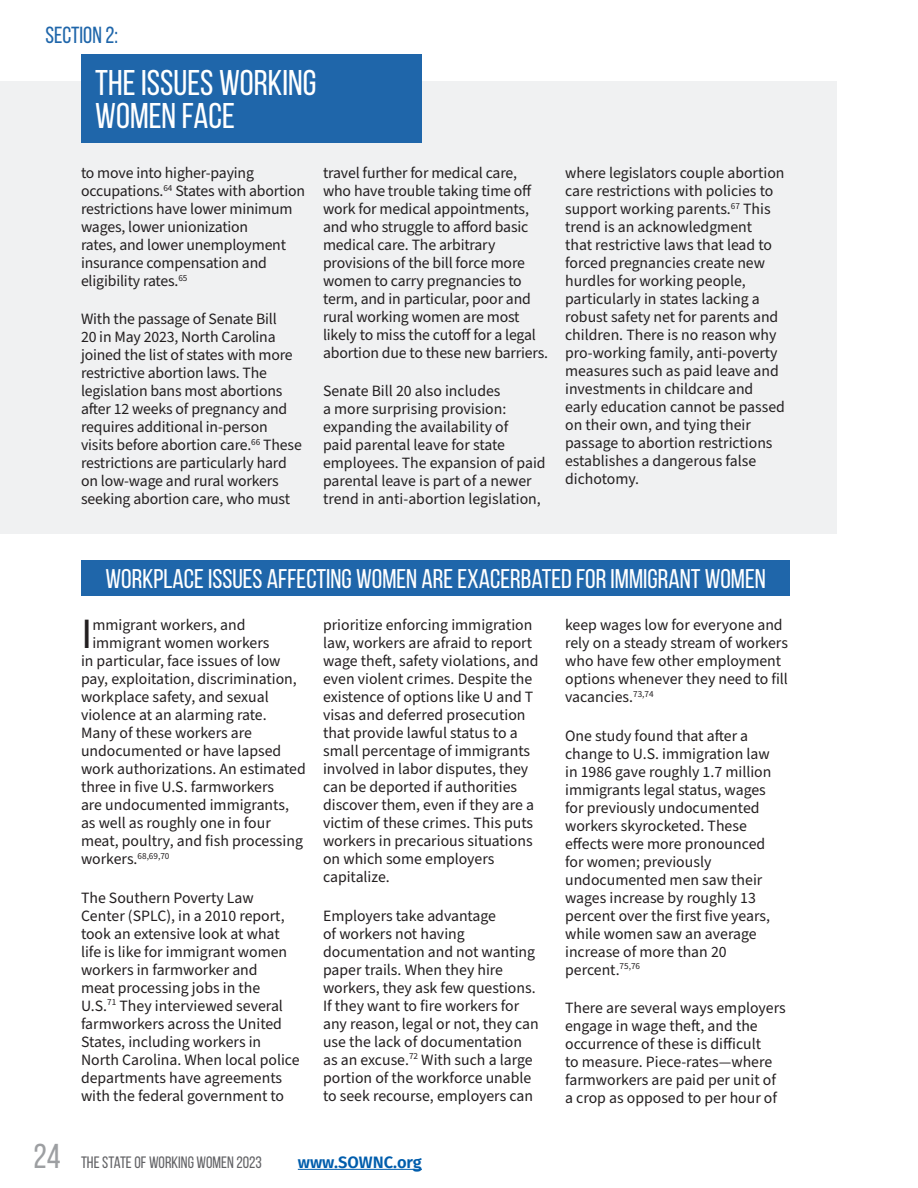
<style>
.page{position:relative;width:918px;height:1188px;background:#fff}
.page>*{position:absolute;margin:0;border:0;box-sizing:border-box;transform-origin:0 0}
.TEXT_-_1st_para_-_CAP{font:43.2px "Source Sans Pro";color:#231f20}
._45_Header_white_Bebas_Neue{font:35.7px/32.5px "Bebas Neue";color:#fff}
.SUB_SUB_hed_-_orange_box{font:27px "Bebas Neue";color:#fff}
._18_Content_gray_Bebas_Neue{font:23.25px "Bebas Neue";color:#1f66aa}
.t1{font:16.5px "Bebas Neue";color:#636366}
.t2{font:600 16.5px "Fira Sans";color:#015dac}
.TEXT{font:15.75px/18px "Source Sans Pro";color:#231f20}
.TEXT_-_1st_para_-_CAP-2{font:15.75px "Source Sans Pro";color:#231f20}
.s1{font-size:34.5px;color:#9d9fa2}
</style>
<div class="page">
<div style="left:0;top:81px;width:837px;height:452px;background:#f0f1f2"></div>
<hr style="left:298px;top:1169px;width:124px;height:1px;background:#015dac">
<div style="left:81px;top:54px;width:340px;height:88px;background:#1f66aa"></div>
<div style="left:81px;top:560px;width:709px;height:36px;background:#1f66aa"></div>
<p class="_18_Content_gray_Bebas_Neue" style="left:45px;top:23px;width:74px">SECTION 2:</p>
<p class="_45_Header_white_Bebas_Neue" style="left:95px;top:66px;width:223px">THE ISSUES WORKING<br>WOMEN FACE</p>
<p class="TEXT" style="left:81px;top:164px;width:226px">to move into higher-paying occupations.<sup>64</sup> States with abortion restrictions have lower minimum wages, lower unionization<br>rates, and lower unemployment insurance compensation and eligibility rates.<sup>65</sup></p>
<p class="TEXT" style="left:81px;top:311px;width:222px">With the passage of Senate Bill<br>20 in May 2023, North Carolina joined the list of states with more restrictive abortion laws. The legislation bans most abortions after 12 weeks of pregnancy and requires additional in-person visits before abortion care.<sup>66</sup> These restrictions are particularly hard on low-wage and rural workers seeking abortion care, who must</p>
<p class="TEXT" style="left:323px;top:164px;width:227px">travel further for medical care, who have trouble taking time off work for medical appointments, and who struggle to afford basic medical care. The arbitrary provisions of the bill force more women to carry pregnancies to term, and in particular, poor and rural working women are most likely to miss the cutoff for a legal abortion due to these new barriers.</p>
<p class="TEXT" style="left:323px;top:383px;width:224px">Senate Bill 20 also includes<br>a more surprising provision: expanding the availability of<br>paid parental leave for state employees. The expansion of paid parental leave is part of a newer trend in anti-abortion legislation,</p>
<p class="TEXT" style="left:565px;top:164px;width:221px">where legislators couple abortion care restrictions with policies to support working parents.<sup>67</sup> This trend is an acknowledgment<br>that restrictive laws that lead to forced pregnancies create new hurdles for working people, particularly in states lacking a robust safety net for parents and children. There is no reason why pro-working family, anti-poverty measures such as paid leave and investments in childcare and early education cannot be passed on their own, and tying their passage to abortion restrictions establishes a dangerous false dichotomy.</p>
<p class="SUB_SUB_hed_-_orange_box" style="left:106px;top:564px;width:662px">WORKPLACE ISSUES AFFECTING WOMEN ARE EXACERBATED FOR IMMIGRANT WOMEN</p>
<p class="TEXT_-_1st_para_-_CAP" style="left:81px;top:605px;width:13px">I</p>
<p class="TEXT_-_1st_para_-_CAP-2" style="left:92px;top:615px;width:155px">mmigrant workers, and</p>
<p class="TEXT_-_1st_para_-_CAP-2" style="left:92px;top:633px;width:179px">immigrant women workers</p>
<p class="TEXT_-_1st_para_-_CAP-2" style="left:81px;top:651px;width:201px">in particular, face issues of low</p>
<p class="TEXT_-_1st_para_-_CAP-2" style="left:81px;top:669px;width:217px">pay, exploitation, discrimination,</p>
<p class="TEXT_-_1st_para_-_CAP-2" style="left:81px;top:687px;width:189px">workplace safety, and sexual</p>
<p class="TEXT_-_1st_para_-_CAP-2" style="left:81px;top:705px;width:187px">violence at an alarming rate.</p>
<p class="TEXT_-_1st_para_-_CAP-2" style="left:81px;top:723px;width:172px">Many of these workers are</p>
<p class="TEXT_-_1st_para_-_CAP-2" style="left:81px;top:741px;width:202px">undocumented or have lapsed</p>
<p class="TEXT_-_1st_para_-_CAP-2" style="left:81px;top:759px;width:226px">work authorizations. An estimated</p>
<p class="TEXT_-_1st_para_-_CAP-2" style="left:81px;top:777px;width:195px">three in five U.S. farmworkers</p>
<p class="TEXT_-_1st_para_-_CAP-2" style="left:81px;top:795px;width:209px">are undocumented immigrants,</p>
<p class="TEXT_-_1st_para_-_CAP-2" style="left:81px;top:813px;width:191px">as well as roughly one in four</p>
<p class="TEXT_-_1st_para_-_CAP-2" style="left:81px;top:831px;width:224px">meat, poultry, and fish processing</p>
<p class="TEXT_-_1st_para_-_CAP-2" style="left:81px;top:849px;width:90px">workers.<sup>68,69,70</sup></p>
<p class="TEXT" style="left:81px;top:889px;width:220px">The Southern Poverty Law<br>Center (SPLC), in a 2010 report, took an extensive look at what life is like for immigrant women workers in farmworker and<br>meat processing jobs in the<br>U.S.<sup>71</sup> They interviewed several farmworkers across the United<br>States, including workers in<br>North Carolina. When local police departments have agreements with the federal government to</p>
<p class="TEXT" style="left:323px;top:617px;width:217px">prioritize enforcing immigration law, workers are afraid to report wage theft, safety violations, and even violent crimes. Despite the existence of options like U and T visas and deferred prosecution that provide lawful status to a small percentage of immigrants involved in labor disputes, they can be deported if authorities discover them, even if they are a victim of these crimes. This puts workers in precarious situations on which some employers capitalize.</p>
<p class="TEXT" style="left:323px;top:907px;width:217px">Employers take advantage<br>of workers not having documentation and not wanting paper trails. When they hire workers, they ask few questions.<br>If they want to fire workers for any reason, legal or not, they can use the lack of documentation as an excuse.<sup>72</sup> With such a large portion of the workforce unable to seek recourse, employers can</p>
<p class="t1" style="left:34px;top:1153px;width:230px"><span class="s1">24</span> THE STATE OF WORKING WOMEN 2023</p>
<p class="t2" style="left:298px;top:1148px;width:126px">www.SOWNC.org</p>
<p class="TEXT" style="left:565px;top:617px;width:224px">keep wages low for everyone and rely on a steady stream of workers who have few other employment options whenever they need to fill vacancies.<sup>73,74</sup></p>
<p class="TEXT" style="left:565px;top:727px;width:208px">One study found that after a change to U.S. immigration law in 1986 gave roughly 1.7 million immigrants legal status, wages for previously undocumented workers skyrocketed. These effects were more pronounced for women; previously undocumented men saw their wages increase by roughly 13 percent over the first five years, while women saw an average increase of more than 20 percent.<sup>75,76</sup></p>
<p class="TEXT" style="left:565px;top:999px;width:222px">There are several ways employers engage in wage theft, and the occurrence of these is difficult<br>to measure. Piece-rates—where farmworkers are paid per unit of a crop as opposed to per hour of</p>
</div>
